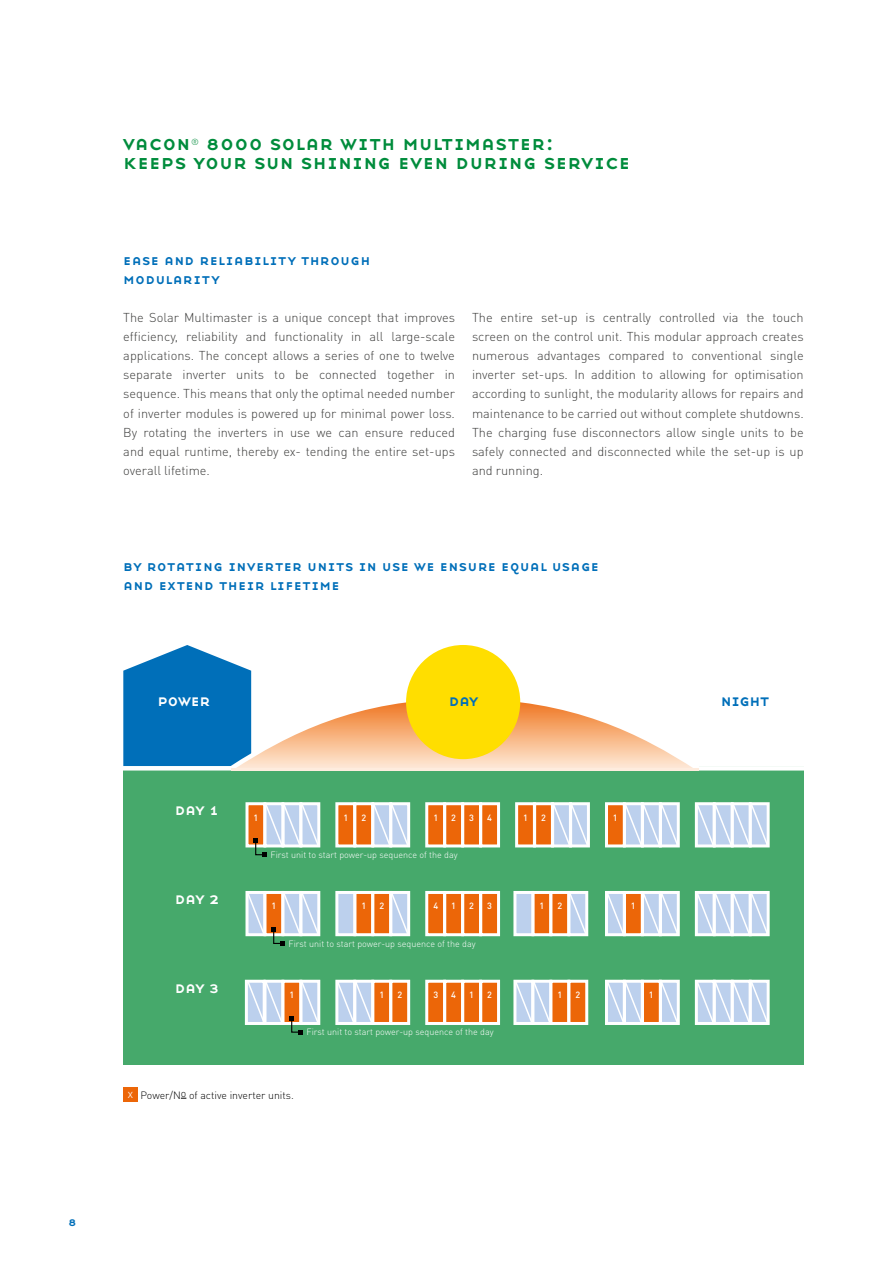
<style>
.page{position:relative;width:893px;height:1263px;background:#fff}
.page>*{position:absolute;margin:0;border:0;box-sizing:border-box;transform-origin:0 0}
.t1{font:21px/19.2px "Base Nine SC";color:#008c3c;text-align:center}
.t2{font:16.5px "Base Nine SC";letter-spacing:-.045em;color:#fff}
.t3{font:16.5px "Base Nine SC";letter-spacing:-.045em;color:#006fb9}
.t4{font:15px/19.2px "Base Nine SC";letter-spacing:.015em;color:#006fb9}
.t5{font:300 12.75px/19.2px "DIN Pro";color:#3c3c3b;text-align:justify}
.t6{font:12.75px "Base Nine SC";color:#006fb9}
.t7{font:300 10.5px "DIN Pro";color:#000}
.t8{font:300 9px "DIN Pro";color:#fff}
.t9{font:500 9px "DIN Pro";color:#fff}
.t10{font:300 8.7px "DIN Pro";color:#008c3c}
.s1{font-size:12.75px;color:#fff}
</style>
<div class="page">
<div style="left:123px;top:766px;width:681px;height:299px;background:#46a96b"></div>
<svg style="left:123px;top:645px;width:128px;height:47px"></svg>
<svg style="left:123px;top:692px;width:681px;height:79px"></svg>
<div style="left:123px;top:1087px;width:14px;height:14px;background:#ec6608"></div>
<div style="left:406px;top:645px;width:114px;height:114px;background:#ffde00;border-radius:50%"></div>
<div style="left:425px;top:802px;width:21px;height:45px;background:#ec6608;border:3px solid #fff"></div>
<div style="left:443px;top:802px;width:21px;height:45px;background:#ec6608;border:3px solid #fff"></div>
<div style="left:461px;top:802px;width:21px;height:45px;background:#ec6608;border:3px solid #fff"></div>
<div style="left:479px;top:802px;width:21px;height:45px;background:#ec6608;border:3px solid #fff"></div>
<div style="left:245px;top:802px;width:21px;height:45px;background:#ec6608;border:3px solid #fff"></div>
<div style="left:605px;top:802px;width:21px;height:45px;background:#ec6608;border:3px solid #fff"></div>
<svg style="left:623px;top:802px;width:57px;height:46px;background:#d3e1f1"></svg>
<svg style="left:695px;top:802px;width:75px;height:46px;background:#d3e0f1"></svg>
<div style="left:335px;top:802px;width:21px;height:45px;background:#ec6608;border:3px solid #fff"></div>
<div style="left:353px;top:802px;width:21px;height:45px;background:#ec6608;border:3px solid #fff"></div>
<svg style="left:371px;top:802px;width:39px;height:46px;background:#d5e2f1"></svg>
<div style="left:515px;top:802px;width:21px;height:45px;background:#ec6608;border:3px solid #fff"></div>
<div style="left:533px;top:802px;width:21px;height:45px;background:#ec6608;border:3px solid #fff"></div>
<svg style="left:551px;top:802px;width:39px;height:46px;background:#d4e2f1"></svg>
<svg style="left:253px;top:802px;width:67px;height:55px"></svg>
<div style="left:425px;top:891px;width:21px;height:45px;background:#ec6608;border:3px solid #fff"></div>
<div style="left:443px;top:891px;width:21px;height:45px;background:#ec6608;border:3px solid #fff"></div>
<div style="left:461px;top:891px;width:21px;height:45px;background:#ec6608;border:3px solid #fff"></div>
<div style="left:479px;top:891px;width:21px;height:45px;background:#ec6608;border:3px solid #fff"></div>
<div style="left:245px;top:891px;width:21px;height:45px;background:#a0d3b3"></div>
<div style="left:623px;top:891px;width:21px;height:45px;background:#ec6608;border:3px solid #fff"></div>
<svg style="left:605px;top:891px;width:21px;height:46px"></svg>
<svg style="left:641px;top:891px;width:39px;height:46px;background:#d4e1f1"></svg>
<svg style="left:695px;top:891px;width:75px;height:46px;background:#d2e0f0"></svg>
<div style="left:353px;top:891px;width:21px;height:45px;background:#ec6608;border:3px solid #fff"></div>
<div style="left:371px;top:891px;width:21px;height:45px;background:#ec6608;border:3px solid #fff"></div>
<svg style="left:389px;top:891px;width:21px;height:46px"></svg>
<svg style="left:335px;top:936px;width:21px;height:1px"></svg>
<div style="left:335px;top:891px;width:21px;height:45px;background:#bcd0ed;border:3px solid #fff"></div>
<div style="left:531px;top:891px;width:21px;height:45px;background:#ec6608;border:3px solid #fff"></div>
<div style="left:549px;top:891px;width:21px;height:45px;background:#ec6608;border:3px solid #fff"></div>
<svg style="left:567px;top:891px;width:21px;height:46px"></svg>
<svg style="left:513px;top:936px;width:21px;height:1px"></svg>
<div style="left:513px;top:891px;width:21px;height:45px;background:#bcd0ed;border:3px solid #fff"></div>
<svg style="left:246px;top:891px;width:74px;height:55px"></svg>
<div style="left:425px;top:980px;width:21px;height:45px;background:#ec6608;border:3px solid #fff"></div>
<div style="left:443px;top:980px;width:21px;height:45px;background:#ec6608;border:3px solid #fff"></div>
<div style="left:461px;top:980px;width:21px;height:45px;background:#ec6608;border:3px solid #fff"></div>
<div style="left:479px;top:980px;width:21px;height:45px;background:#ec6608;border:3px solid #fff"></div>
<div style="left:245px;top:980px;width:21px;height:45px;background:#fff"></div>
<div style="left:641px;top:980px;width:21px;height:45px;background:#ec6608;border:3px solid #fff"></div>
<svg style="left:659px;top:979px;width:21px;height:46px"></svg>
<svg style="left:605px;top:979px;width:39px;height:46px;background:#d5e2f2"></svg>
<svg style="left:695px;top:979px;width:75px;height:46px;background:#d2e0f1"></svg>
<div style="left:371px;top:980px;width:21px;height:45px;background:#ec6608;border:3px solid #fff"></div>
<div style="left:389px;top:980px;width:21px;height:45px;background:#ec6608;border:3px solid #fff"></div>
<svg style="left:335px;top:979px;width:39px;height:46px;background:#d3e1f0"></svg>
<div style="left:549px;top:980px;width:21px;height:45px;background:#ec6608;border:3px solid #fff"></div>
<div style="left:567px;top:980px;width:21px;height:45px;background:#ec6608;border:3px solid #fff"></div>
<svg style="left:513px;top:979px;width:39px;height:46px;background:#d3e1f0"></svg>
<svg style="left:246px;top:979px;width:74px;height:55px"></svg>
<hr style="left:231px;top:768px;width:468px;height:2px;background:#feecde">
<p class="t6" style="left:68px;top:1213px;width:10px">8</p>
<h1 class="t1" style="left:123px;top:133px;width:69px">vacon</h1>
<p class="t10" style="left:191px;top:135px;width:9px">®</p>
<h1 class="t1" style="left:123px;top:133px;width:509px">8000 solar with multimaster:<br>keeps your sun shining even during service</h1>
<p class="t4" style="left:123px;top:250px;width:249px">ease and reliability through modularity</p>
<p class="t5" style="left:123px;top:307px;width:333px">The Solar Multimaster is a unique concept that improves efficiency, reliability and functionality in all large-scale applications. The concept allows a series of one to twelve separate inverter units to be connected together in sequence. This means that only the optimal needed number of inverter modules is powered up for minimal power loss.<br>By rotating the inverters in use we can ensure reduced and equal runtime, thereby ex- tending the entire set-ups overall lifetime.</p>
<p class="t5" style="left:472px;top:307px;width:333px">The entire set-up is centrally controlled via the touch screen on the control unit. This modular approach creates numerous advantages compared to conventional single inverter set-ups. In addition to allowing for optimisation according to sunlight, the modularity allows for repairs and maintenance to be carried out without complete shutdowns.<br>The charging fuse disconnectors allow single units to be safely connected and disconnected while the set-up is up and running.</p>
<p class="t4" style="left:123px;top:556px;width:477px">by rotating inverter units in use we ensure equal usage and extend their lifetime</p>
<p class="t2" style="left:157px;top:689px;width:55px">power</p>
<p class="t3" style="left:721px;top:689px;width:50px">night</p>
<p class="t3" style="left:449px;top:689px;width:31px">day</p>
<p class="t2" style="left:175px;top:798px;width:46px">day 1</p>
<p class="t2" style="left:175px;top:887px;width:46px">day 2</p>
<p class="t2" style="left:175px;top:975px;width:46px">day 3</p>
<p class="t9" style="left:253px;top:810px;width:6px">1</p>
<p class="t9" style="left:343px;top:810px;width:6px">1</p>
<p class="t9" style="left:361px;top:810px;width:6px">2</p>
<p class="t9" style="left:433px;top:810px;width:6px">1</p>
<p class="t9" style="left:451px;top:810px;width:6px">2</p>
<p class="t9" style="left:469px;top:810px;width:6px">3</p>
<p class="t9" style="left:487px;top:810px;width:6px">4</p>
<p class="t9" style="left:523px;top:810px;width:6px">1</p>
<p class="t9" style="left:541px;top:810px;width:6px">2</p>
<p class="t9" style="left:613px;top:810px;width:6px">1</p>
<p class="t8" style="left:271px;top:848px;width:189px">First unit to start power-up sequence of the day</p>
<p class="t9" style="left:271px;top:899px;width:6px">1</p>
<p class="t9" style="left:361px;top:899px;width:6px">1</p>
<p class="t9" style="left:379px;top:899px;width:6px">2</p>
<p class="t9" style="left:433px;top:899px;width:6px">4</p>
<p class="t9" style="left:451px;top:899px;width:6px">1</p>
<p class="t9" style="left:469px;top:899px;width:6px">2</p>
<p class="t9" style="left:487px;top:899px;width:6px">3</p>
<p class="t9" style="left:539px;top:899px;width:6px">1</p>
<p class="t9" style="left:557px;top:899px;width:6px">2</p>
<p class="t9" style="left:631px;top:899px;width:6px">1</p>
<p class="t8" style="left:289px;top:936px;width:189px">First unit to start power-up sequence of the day</p>
<p class="t9" style="left:289px;top:988px;width:6px">1</p>
<p class="t9" style="left:379px;top:988px;width:6px">1</p>
<p class="t9" style="left:397px;top:988px;width:6px">2</p>
<p class="t9" style="left:433px;top:988px;width:6px">3</p>
<p class="t9" style="left:451px;top:988px;width:6px">4</p>
<p class="t9" style="left:469px;top:988px;width:6px">1</p>
<p class="t9" style="left:487px;top:988px;width:6px">2</p>
<p class="t9" style="left:557px;top:988px;width:6px">1</p>
<p class="t9" style="left:575px;top:988px;width:6px">2</p>
<p class="t9" style="left:649px;top:988px;width:6px">1</p>
<p class="t8" style="left:307px;top:1025px;width:189px">First unit to start power-up sequence of the day</p>
<p class="t7" style="left:127px;top:1087px;width:168px"><span class="s1">x</span> Power/No of active inverter units.</p>
</div>
